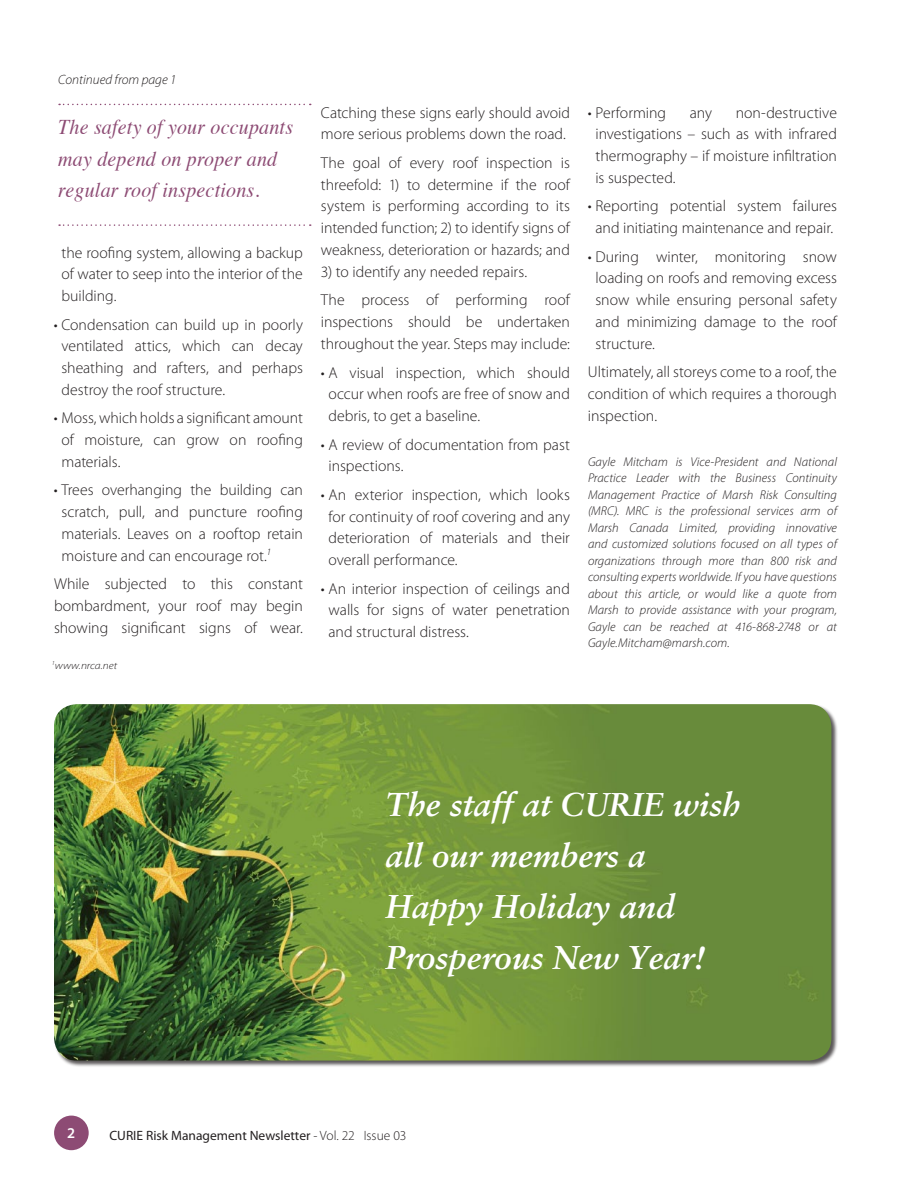
<style>
.page{position:relative;width:918px;height:1188px;background:#fff}
.page>*{position:absolute;margin:0;border:0;box-sizing:border-box;transform-origin:0 0}
.t1{font:italic 700 33px/51px "Sabon";color:#fff}
.t2{font:italic 21px/31.5px "Times";letter-spacing:.01em;color:#8d4b74;scale:.95 1}
.t3{font:300 15.75px/21.8px "Myriad Pro";color:#231f20;text-align:justify}
.t4{font:600 15px "Myriad Pro";color:#fff}
.t5{font:13.5px "Myriad Pro";color:#231f20}
.t6{font:italic 300 13.5px "Myriad Pro";color:#231f20}
.t7{font:italic 300 12.75px/16.5px "Myriad Pro";letter-spacing:.005em;color:#231f20;text-align:justify}
.t8{font:italic 300 10.5px "Myriad Pro";color:#231f20;scale:1.11 1}
.s1{font-weight:300}
</style>
<div class="page">
<div style="left:54px;top:1116px;width:35px;height:34px;background:#8d4b74;border-radius:50%"></div>
<svg style="left:59px;top:104px;width:252px;height:1px"></svg>
<svg style="left:59px;top:224px;width:252px;height:2px"></svg>
<div style="left:54px;top:704px;width:784px;height:363px;background:#231f20;opacity:.75"></div>
<img style="left:54px;top:704px;width:777px;height:357px">
<p class="t6" style="left:58px;top:71px;width:120px">Continued from page 1</p>
<h2 class="t2" style="left:58px;top:110px;width:249px">The safety of your occupants may depend on proper and regular roof inspections.</h2>
<p class="t3" style="left:61px;top:241px;width:243px">the roofing system, allowing a backup of water to seep into the interior of the building.</p>
<p class="t3" style="left:61px;top:313px;width:243px;text-indent:-7px">• Condensation can build up in poorly ventilated attics, which can decay sheathing and rafters, and perhaps destroy the roof structure.</p>
<p class="t3" style="left:61px;top:407px;width:243px;text-indent:-7px">• Moss, which holds a significant amount of moisture, can grow on roofing materials.</p>
<p class="t3" style="left:61px;top:479px;width:243px;text-indent:-7px">• Trees overhanging the building can scratch, pull, and puncture roofing materials. Leaves on a rooftop retain moisture and can encourage rot.<sup>1</sup></p>
<p class="t3" style="left:54px;top:573px;width:250px">While subjected to this constant bombardment, your roof may begin showing significant signs of wear.</p>
<p class="t8" style="left:52px;top:659px;width:60px"><sup>1</sup>www.nrca.net</p>
<p class="t3" style="left:321px;top:101px;width:250px">Catching these signs early should avoid more serious problems down the road.</p>
<p class="t3" style="left:321px;top:152px;width:250px">The goal of every roof inspection is threefold: 1) to determine if the roof system is performing according to its intended function; 2) to identify signs of weakness, deterioration or hazards; and</p>
<p class="t3" style="left:321px;top:257px;width:250px;line-height:28.7px">3) to identify any needed repairs.<br>The process of performing roof</p>
<p class="t3" style="left:321px;top:311px;width:250px">inspections should be undertaken throughout the year. Steps may include:</p>
<p class="t3" style="left:328px;top:361px;width:243px;text-indent:-7px">• A visual inspection, which should occur when roofs are free of snow and debris, to get a baseline.</p>
<p class="t3" style="left:328px;top:433px;width:243px;text-indent:-7px">• A review of documentation from past inspections.</p>
<p class="t3" style="left:328px;top:484px;width:243px;text-indent:-7px">• An exterior inspection, which looks for continuity of roof covering and any deterioration of materials and their overall performance.</p>
<p class="t3" style="left:328px;top:577px;width:243px;text-indent:-7px">• An interior inspection of ceilings and walls for signs of water penetration and structural distress.</p>
<p class="t3" style="left:588px;top:101px;width:80px">• Performing</p>
<p class="t3" style="left:690px;top:101px;width:24px">any</p>
<p class="t3" style="left:595px;top:101px;width:243px;text-indent:140px">non-destructive investigations – such as with infrared thermography – if moisture infiltration is suspected.</p>
<p class="t3" style="left:588px;top:195px;width:250px;text-align:center">• Reporting potential system failures and initiating maintenance and repair.</p>
<p class="t3" style="left:595px;top:245px;width:243px;text-indent:-7px">• During winter, monitoring snow loading on roofs and removing excess snow while ensuring personal safety and minimizing damage to the roof structure.</p>
<p class="t3" style="left:588px;top:361px;width:250px">Ultimately, all storeys come to a roof, the condition of which requires a thorough inspection.</p>
<p class="t7" style="left:588px;top:453px;width:251px">Gayle Mitcham is Vice-President and National Practice Leader with the Business Continuity Management Practice of Marsh Risk Consulting (MRC). MRC is the professional services arm of Marsh Canada Limited, providing innovative and customized solutions focused on all types of organizations through more than 800 risk and consulting experts worldwide. If you have questions about this article, or would like a quote from Marsh to provide assistance with your program, Gayle can be reached at 416-868-2748 or at Gayle.Mitcham@marsh.com.</p>
<h1 class="t1" style="left:386px;top:779px;width:357px">The staff at CURIE wish all our members a<br>Happy Holiday and<br>Prosperous New Year!</h1>
<p class="t4" style="left:67px;top:1124px;width:10px">2</p>
<p class="t5" style="left:110px;top:1127px;width:299px">CURIE Risk Management Newsletter <span class="s1">- Vol. 22 Issue 03</span></p>
</div>
